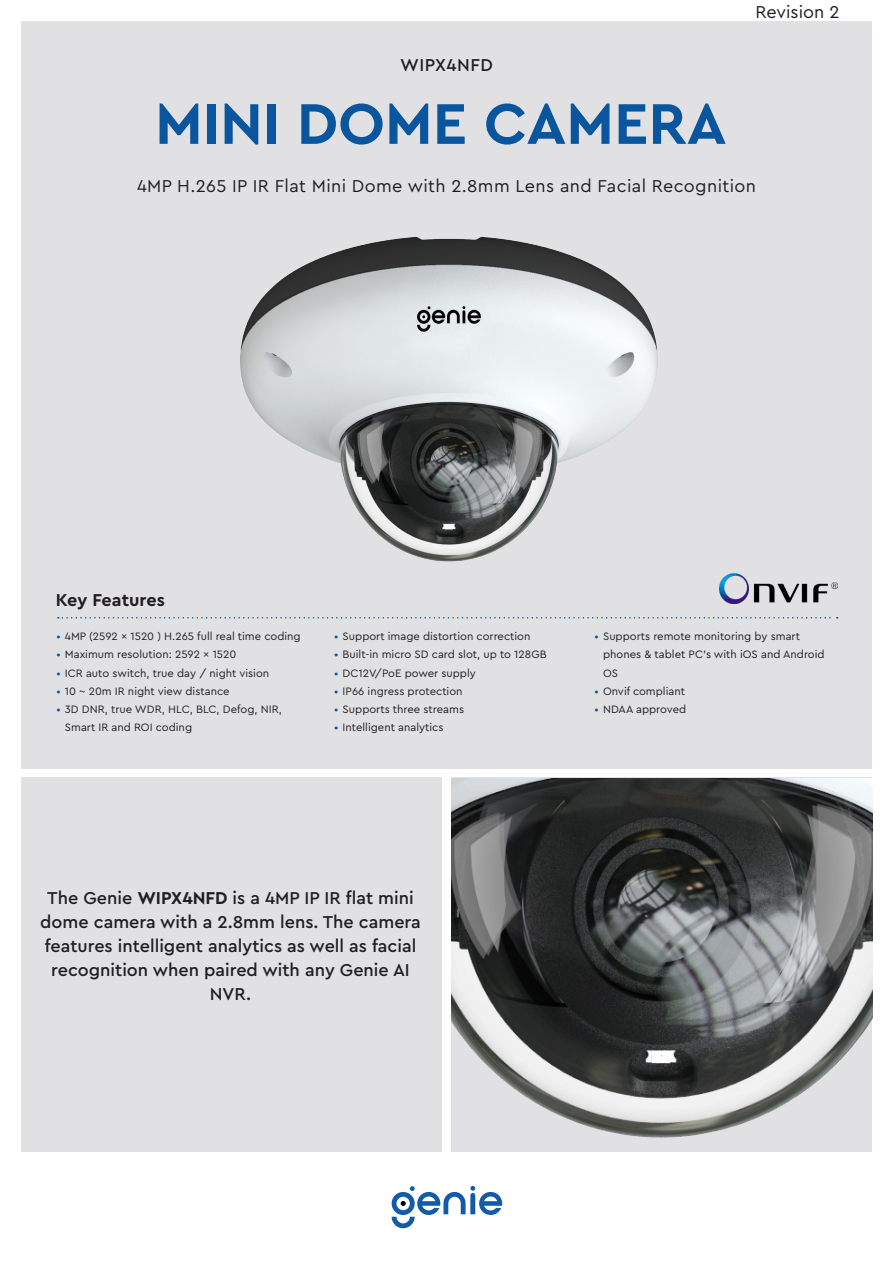
<style>
.page{position:relative;width:893px;height:1263px;background:#fff}
.page>*{position:absolute;margin:0;border:0;box-sizing:border-box;transform-origin:0 0}
.t1{font:700 60px "Cera Pro";color:#09559e}
.t2{font:500 18px/24px "Cera Pro";color:#231f20;text-align:center}
.t3{font:18px "Cera Pro";letter-spacing:.02em;color:#231f20}
.t4{font:700 18px "Cera Pro";color:#231f20}
.t5{font:18px "Cera Pro";color:#231f20}
.t6{font:500 18px "Cera Pro";letter-spacing:.025em;color:#231f20}
.t7{font:11.25px/18px "Cera Pro";color:#231f20}
.s1{color:#09559e}
.s2{font-weight:700}
</style>
<div class="page">
<div style="left:21px;top:21px;width:851px;height:748px;background:#e1e1e4"></div>
<div style="left:21px;top:777px;width:421px;height:374px;background:#e1e1e4"></div>
<svg style="left:392px;top:1186px;width:110px;height:42px"></svg>
<svg style="left:58px;top:617px;width:780px;height:1px"></svg>
<img style="left:719px;top:574px;width:119px;height:30px">
<img style="left:240px;top:236px;width:492px;height:355px">
<img style="left:452px;top:779px;width:421px;height:372px">
<p class="t6" style="left:400px;top:53px;width:94px">WIPX4NFD</p>
<p class="t1" style="left:155px;top:84px;width:573px">MINI DOME CAMERA</p>
<p class="t5" style="left:756px;top:0;width:85px">Revision 2</p>
<p class="t3" style="left:137px;top:174px;width:620px">4MP H.265 IP IR Flat Mini Dome with 2.8mm Lens and Facial Recognition</p>
<p class="t4" style="left:56px;top:587px;width:111px">Key Features</p>
<p class="t7" style="left:56px;top:627px;width:246px"><span class="s1">•</span> 4MP (2592 x 1520 ) H.265 full real time coding</p>
<p class="t7" style="left:56px;top:645px;width:181px"><span class="s1">•</span> Maximum resolution: 2592 x 1520</p>
<p class="t7" style="left:56px;top:663px;width:214px"><span class="s1">•</span> ICR auto switch, true day / night vision</p>
<p class="t7" style="left:56px;top:681px;width:175px"><span class="s1">•</span> 10 ~ 20m IR night view distance</p>
<p class="t7" style="left:65px;top:699px;width:219px;text-indent:-9px"><span class="s1">•</span> 3D DNR, true WDR, HLC, BLC, Defog, NIR,<br>Smart IR and ROI coding</p>
<p class="t7" style="left:334px;top:627px;width:198px"><span class="s1">•</span> Support image distortion correction</p>
<p class="t7" style="left:334px;top:645px;width:214px"><span class="s1">•</span> Built-in micro SD card slot, up to 128GB</p>
<p class="t7" style="left:334px;top:663px;width:143px"><span class="s1">•</span> DC12V/PoE power supply</p>
<p class="t7" style="left:334px;top:681px;width:130px"><span class="s1">•</span> IP66 ingress protection</p>
<p class="t7" style="left:334px;top:699px;width:132px"><span class="s1">•</span> Supports three streams</p>
<p class="t7" style="left:334px;top:717px;width:111px"><span class="s1">•</span> Intelligent analytics</p>
<p class="t7" style="left:603px;top:627px;width:223px;text-indent:-9px"><span class="s1">•</span> Supports remote monitoring by smart phones &amp; tablet PC’s with iOS and Android<br>OS</p>
<p class="t7" style="left:594px;top:681px;width:92px"><span class="s1">•</span> Onvif compliant</p>
<p class="t7" style="left:594px;top:699px;width:93px"><span class="s1">•</span> NDAA approved</p>
<p class="t2" style="left:40px;top:885px;width:382px">The Genie <span class="s2">WIPX4NFD</span> is a 4MP IP IR flat mini dome camera with a 2.8mm lens. The camera features intelligent analytics as well as facial recognition when paired with any Genie AI NVR.</p>
</div>
